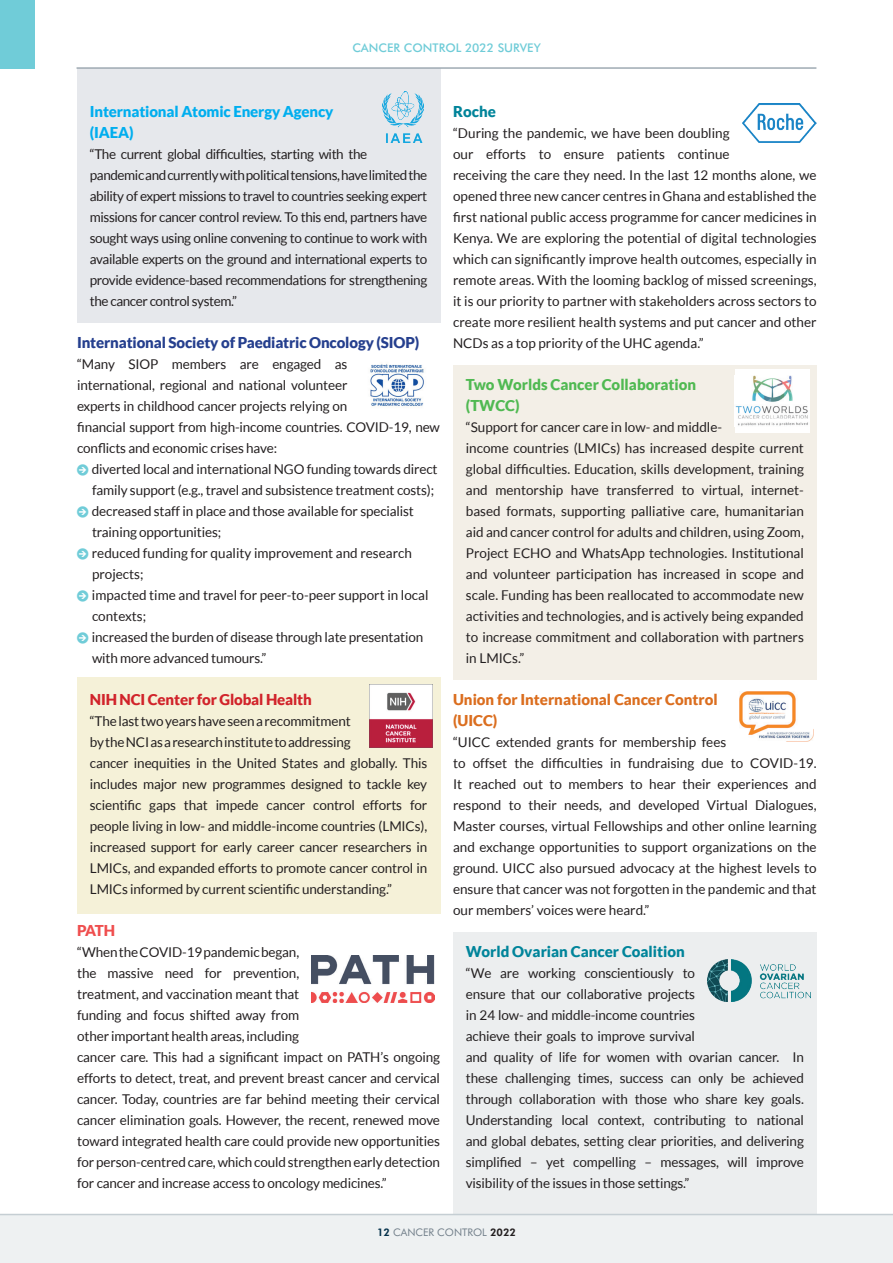
<style>
.page{position:relative;width:893px;height:1263px;background:#fff}
.page>*{position:absolute;margin:0;border:0;box-sizing:border-box;transform-origin:0 0}
.t1{font:900 15px "Lato";letter-spacing:-.01em;color:#253f8e}
.t2{font:900 15px/21px "Lato";color:#db6e1f}
.t3{font:900 15px/21px "Lato";letter-spacing:-.01em;color:#00aeef}
.t4{font:900 15px/21px "Lato";color:#50b952}
.t5{font:900 15px "Lato";color:#00849a}
.t6{font:900 15px "Lato";letter-spacing:-.01em;color:#d1232a}
.t7{font:900 15px "Lato";color:#ef4e4e}
.t8{font:13.5px/21px "Lato";letter-spacing:-.01em;color:#231f20}
.t9{font:13.5px/21px "Lato";letter-spacing:-.03em;color:#231f20}
.t10{font:500 12px "Futura BT";color:#70ccd8}
.t11{font:10.5px "Futura BT";color:#727f8a}
.s1{font-family:"Arrowstfb";font-size:12px;color:#70ccd8}
.s2{font-weight:800;color:#04314b}
.s3{font-weight:800;color:#231f20}
</style>
<div class="page">
<div style="left:453px;top:932px;width:364px;height:282px;background:#eceeef"></div>
<div style="left:453px;top:365px;width:364px;height:314px;background:#f3efe7"></div>
<div style="left:77px;top:677px;width:363px;height:237px;background:#f5f1d8"></div>
<div style="left:77px;top:69px;width:364px;height:254px;background:#e6e8ec"></div>
<div style="left:0;top:1214px;width:893px;height:49px;background:#eef1f2"></div>
<div style="left:0;top:0;width:34px;height:69px;background:#70ccd8"></div>
<hr style="left:77px;top:67px;width:739px;height:2px;background:#9faab2">
<hr style="left:0;top:1214px;width:893px;height:1px;background:#c5ced3">
<img style="left:382px;top:92px;width:41px;height:51px">
<img style="left:370px;top:364px;width:54px;height:42px">
<img style="left:369px;top:685px;width:63px;height:63px">
<img style="left:312px;top:955px;width:122px;height:47px">
<img style="left:742px;top:104px;width:75px;height:39px">
<div style="left:735px;top:370px;width:74px;height:63px;background:#fff"></div>
<img style="left:735px;top:376px;width:73px;height:50px">
<img style="left:739px;top:691px;width:74px;height:50px">
<img style="left:708px;top:959px;width:103px;height:42px">
<p class="t10" style="left:352px;top:40px;width:190px">CANCER CONTROL 2022 SURVEY</p>
<p class="t3" style="left:90px;top:101px;width:245px">International Atomic Energy Agency (IAEA)</p>
<p class="t9" style="left:90px;top:144px;width:339px">“The current global difficulties, starting with the<br>pandemic and currently with political tensions, have limited the ability of expert missions to travel to countries seeking expert missions for cancer control review. To this end, partners have sought ways using online convening to continue to work with available experts on the ground and international experts to provide evidence-based recommendations for strengthening the cancer control system.”</p>
<p class="t1" style="left:77px;top:334px;width:344px">International Society of Paediatric Oncology (SIOP)</p>
<p class="t8" style="left:77px;top:354px;width:272px">“Many SIOP members are engaged as</p>
<p class="t8" style="left:77px;top:375px;width:272px">international, regional and national volunteer</p>
<p class="t8" style="left:77px;top:396px;width:272px">experts in childhood cancer projects relying on</p>
<p class="t8" style="left:77px;top:417px;width:364px">financial support from high-income countries. COVID-19, new</p>
<p class="t8" style="left:77px;top:438px;width:201px">conflicts and economic crises have:</p>
<p class="t8" style="left:77px;top:459px;width:362px"><span class="s1">J</span> diverted local and international NGO funding towards direct</p>
<p class="t8" style="left:92px;top:480px;width:344px">family support (e.g., travel and subsistence treatment costs);</p>
<p class="t8" style="left:77px;top:501px;width:338px"><span class="s1">J</span> decreased staff in place and those available for specialist</p>
<p class="t8" style="left:92px;top:522px;width:131px">training opportunities;</p>
<p class="t8" style="left:77px;top:543px;width:336px"><span class="s1">J</span> reduced funding for quality improvement and research</p>
<p class="t8" style="left:92px;top:564px;width:53px">projects;</p>
<p class="t8" style="left:77px;top:585px;width:353px"><span class="s1">J</span> impacted time and travel for peer-to-peer support in local</p>
<p class="t8" style="left:92px;top:606px;width:56px">contexts;</p>
<p class="t8" style="left:77px;top:627px;width:348px"><span class="s1">J</span> increased the burden of disease through late presentation</p>
<p class="t8" style="left:92px;top:648px;width:176px">with more advanced tumours.”</p>
<p class="t6" style="left:90px;top:691px;width:223px">NIH NCI Center for Global Health</p>
<p class="t8" style="left:90px;top:711px;width:339px">“The last two years have seen a recommitment<br>by the NCI as a research institute to addressing<br>cancer inequities in the United States and globally. This includes major new programmes designed to tackle key scientific gaps that impede cancer control efforts for people living in low- and middle-income countries (LMICs), increased support for early career cancer researchers in LMICs, and expanded efforts to promote cancer control in LMICs informed by current scientific understanding.”</p>
<p class="t7" style="left:77px;top:922px;width:40px">PATH</p>
<p class="t8" style="left:77px;top:942px;width:364px">“When the COVID-19 pandemic began,<br>the massive need for prevention,<br>treatment, and vaccination meant that<br>funding and focus shifted away from<br>other important health areas, including<br>cancer care. This had a significant impact on PATH’s ongoing efforts to detect, treat, and prevent breast cancer and cervical cancer. Today, countries are far behind meeting their cervical cancer elimination goals. However, the recent, renewed move toward integrated health care could provide new opportunities for person-centred care, which could strengthen early detection for cancer and increase access to oncology medicines.”</p>
<p class="t5" style="left:453px;top:103px;width:44px">Roche</p>
<p class="t8" style="left:453px;top:123px;width:365px">“During the pandemic, we have been doubling<br>our efforts to ensure patients continue<br>receiving the care they need. In the last 12 months alone, we opened three new cancer centres in Ghana and established the first national public access programme for cancer medicines in Kenya. We are exploring the potential of digital technologies which can significantly improve health outcomes, especially in remote areas. With the looming backlog of missed screenings, it is our priority to partner with stakeholders across sectors to create more resilient health systems and put cancer and other NCDs as a top priority of the UHC agenda.”</p>
<p class="t4" style="left:466px;top:374px;width:232px">Two Worlds Cancer Collaboration (TWCC)</p>
<p class="t8" style="left:466px;top:417px;width:340px">“Support for cancer care in low- and middle-<br>income countries (LMICs) has increased despite current global difficulties. Education, skills development, training and mentorship have transferred to virtual, internet&shy;based formats, supporting palliative care, humanitarian aid and cancer control for adults and children, using Zoom, Project ECHO and WhatsApp technologies. Institutional and volunteer participation has increased in scope and scale. Funding has been reallocated to accommodate new activities and technologies, and is actively being expanded to increase commitment and collaboration with partners in LMICs.”</p>
<p class="t2" style="left:453px;top:689px;width:266px">Union for International Cancer Control (UICC)</p>
<p class="t8" style="left:453px;top:732px;width:365px">“UICC extended grants for membership fees<br>to offset the difficulties in fundraising due to COVID-19.<br>It reached out to members to hear their experiences and respond to their needs, and developed Virtual Dialogues, Master courses, virtual Fellowships and other online learning and exchange opportunities to support organizations on the ground. UICC also pursued advocacy at the highest levels to ensure that cancer was not forgotten in the pandemic and that our members’ voices were heard.”</p>
<p class="t5" style="left:466px;top:943px;width:221px">World Ovarian Cancer Coalition</p>
<p class="t8" style="left:466px;top:963px;width:340px">“We are working conscientiously to<br>ensure that our collaborative projects<br>in 24 low- and middle-income countries<br>achieve their goals to improve survival<br>and quality of life for women with ovarian cancer. In these challenging times, success can only be achieved through collaboration with those who share key goals.<br>Understanding local context, contributing to national and global debates, setting clear priorities, and delivering simplified – yet compelling – messages, will improve visibility of the issues in those settings.”</p>
<p class="t11" style="left:377px;top:1226px;width:140px"><span class="s2">12</span> CANCER CONTROL <span class="s3">2022</span></p>
</div>
